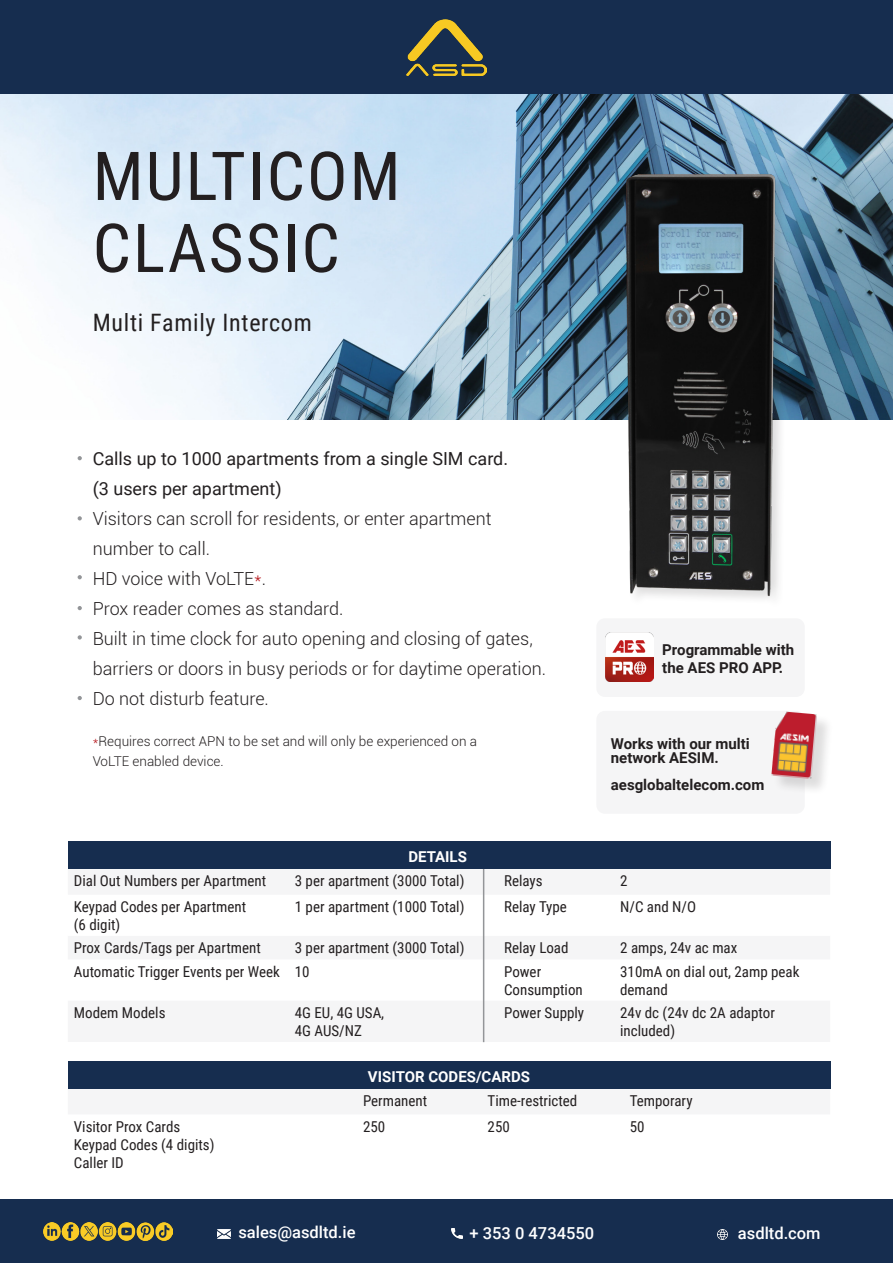
<style>
.page{position:relative;width:893px;height:1263px;background:#fff}
.page>*{position:absolute;margin:0;border:0;box-sizing:border-box;transform-origin:0 0}
.t1{font:67.5px/72px "Roboto Condensed";letter-spacing:.03em;color:#231f20}
.t2{font:24px "Roboto Condensed";letter-spacing:.03em;color:#231f20}
.t3{font:300 18px/30px "Roboto";color:#231f20}
.t4{font:18px/30px "Roboto";color:#231f20}
.t5{font:500 16.5px "Roboto";color:#fff}
.t6{font:15px/18px "Roboto Condensed";color:#231f20}
.t7{font:700 15px/18px "Roboto";color:#231f20}
.t8{font:700 15px "Roboto";color:#fff}
.t9{font:300 13.5px/19.5px "Roboto";color:#231f20}
.s1{color:#b81c21}
</style>
<div class="page">
<img style="left:0;top:94px;width:893px;height:326px">
<hr style="left:483px;top:869px;width:1px;height:173px;background:#939598">
<div style="left:68px;top:841px;width:762px;height:28px;background:#162d4f"></div>
<div style="left:625px;top:173px;width:164px;height:436px;background:#231f20;opacity:.15"></div>
<img style="left:618px;top:167px;width:165px;height:439px">
<div style="left:68px;top:1061px;width:762px;height:28px;background:#162d4f"></div>
<svg style="left:78px;top:456px;width:4px;height:4px"></svg>
<svg style="left:78px;top:516px;width:4px;height:4px"></svg>
<svg style="left:78px;top:575px;width:4px;height:4px"></svg>
<svg style="left:78px;top:606px;width:4px;height:4px"></svg>
<svg style="left:78px;top:635px;width:4px;height:4px"></svg>
<svg style="left:78px;top:696px;width:4px;height:4px"></svg>
<div style="left:596px;top:618px;width:209px;height:79px;background:#f5f5f6;border-radius:9px"></div>
<img style="left:605px;top:632px;width:48px;height:49px">
<div style="left:596px;top:711px;width:209px;height:103px;background:#f5f5f6;border-radius:9px"></div>
<div style="left:773px;top:713px;width:61px;height:82px;background:#231f20;opacity:.15"></div>
<img style="left:771px;top:711px;width:46px;height:68px">
<div style="left:0;top:1199px;width:893px;height:64px;background:#162d4f"></div>
<img style="left:44px;top:1223px;width:128px;height:17px">
<svg style="left:717px;top:1229px;width:10px;height:10px"></svg>
<svg style="left:451px;top:1228px;width:11px;height:10px"></svg>
<svg style="left:218px;top:1229px;width:13px;height:9px"></svg>
<div style="left:0;top:0;width:893px;height:94px;background:#162d4f"></div>
<img style="left:406px;top:19px;width:81px;height:56px">
<p class="t1" style="left:93px;top:137px;width:309px">MULTICOM<br>CLASSIC</p>
<p class="t2" style="left:93px;top:306px;width:221px">Multi Family Intercom</p>
<p class="t4" style="left:93px;top:443px;width:417px">Calls up to 1000 apartments from a single SIM card. (3 users per apartment)</p>
<p class="t3" style="left:93px;top:503px;width:400px">Visitors can scroll for residents, or enter apartment number to call.</p>
<p class="t3" style="left:93px;top:563px;width:175px">HD voice with VoLTE<span class="s1">*</span>.</p>
<p class="t3" style="left:93px;top:593px;width:252px">Prox reader comes as standard.</p>
<p class="t3" style="left:93px;top:623px;width:455px">Built in time clock for auto opening and closing of gates, barriers or doors in busy periods or for daytime operation.</p>
<p class="t3" style="left:93px;top:683px;width:178px">Do not disturb feature.</p>
<p class="t9" style="left:93px;top:731px;width:386px"><span class="s1">*</span>Requires correct APN to be set and will only be experienced on a<br>VoLTE enabled device.</p>
<p class="t8" style="left:408px;top:846px;width:60px">DETAILS</p>
<p class="t7" style="left:662px;top:641px;width:133px">Programmable with the AES PRO APP.</p>
<p class="t7" style="left:611px;top:736px;width:140px;line-height:13.5px">Works with our multi network AESIM.</p>
<p class="t7" style="left:611px;top:775px;width:155px">aesglobaltelecom.com</p>
<p class="t6" style="left:74px;top:871px;width:194px">Dial Out Numbers per Apartment</p>
<p class="t6" style="left:295px;top:871px;width:171px">3 per apartment (3000 Total)</p>
<p class="t6" style="left:504px;top:871px;width:40px">Relays</p>
<p class="t6" style="left:620px;top:871px;width:9px">2</p>
<p class="t6" style="left:74px;top:897px;width:174px">Keypad Codes per Apartment</p>
<p class="t6" style="left:74px;top:915px;width:48px">(6 digit)</p>
<p class="t6" style="left:295px;top:897px;width:171px">1 per apartment (1000 Total)</p>
<p class="t6" style="left:504px;top:897px;width:64px">Relay Type</p>
<p class="t6" style="left:620px;top:897px;width:77px">N/C and N/O</p>
<p class="t6" style="left:74px;top:938px;width:188px">Prox Cards/Tags per Apartment</p>
<p class="t6" style="left:295px;top:938px;width:171px">3 per apartment (3000 Total)</p>
<p class="t6" style="left:504px;top:938px;width:66px">Relay Load</p>
<p class="t6" style="left:620px;top:938px;width:119px">2 amps, 24v ac max</p>
<p class="t6" style="left:74px;top:962px;width:208px">Automatic Trigger Events per Week</p>
<p class="t6" style="left:295px;top:962px;width:16px">10</p>
<p class="t6" style="left:504px;top:962px;width:80px">Power<br>Consumption</p>
<p class="t6" style="left:620px;top:962px;width:181px">310mA on dial out, 2amp peak demand</p>
<p class="t6" style="left:74px;top:1003px;width:93px">Modem Models</p>
<p class="t6" style="left:295px;top:1003px;width:91px">4G EU, 4G USA,</p>
<p class="t6" style="left:295px;top:1021px;width:69px">4G AUS/NZ</p>
<p class="t6" style="left:504px;top:1003px;width:82px">Power Supply</p>
<p class="t6" style="left:620px;top:1003px;width:156px">24v dc (24v dc 2A adaptor included)</p>
<p class="t8" style="left:368px;top:1066px;width:164px">VISITOR CODES/CARDS</p>
<p class="t6" style="left:74px;top:1117px;width:108px">Visitor Prox Cards</p>
<p class="t6" style="left:74px;top:1135px;width:142px">Keypad Codes (4 digits)</p>
<p class="t6" style="left:74px;top:1153px;width:51px">Caller ID</p>
<p class="t6" style="left:363px;top:1091px;width:66px">Permanent</p>
<p class="t6" style="left:488px;top:1091px;width:91px">Time-restricted</p>
<p class="t6" style="left:630px;top:1091px;width:64px">Temporary</p>
<p class="t6" style="left:363px;top:1117px;width:24px">250</p>
<p class="t6" style="left:488px;top:1117px;width:24px">250</p>
<p class="t6" style="left:630px;top:1117px;width:16px">50</p>
<p class="t5" style="left:238px;top:1220px;width:119px">sales@asdltd.ie</p>
<p class="t5" style="left:470px;top:1221px;width:126px">+ 353 0 4734550</p>
<p class="t5" style="left:738px;top:1221px;width:84px">asdltd.com</p>
</div>
